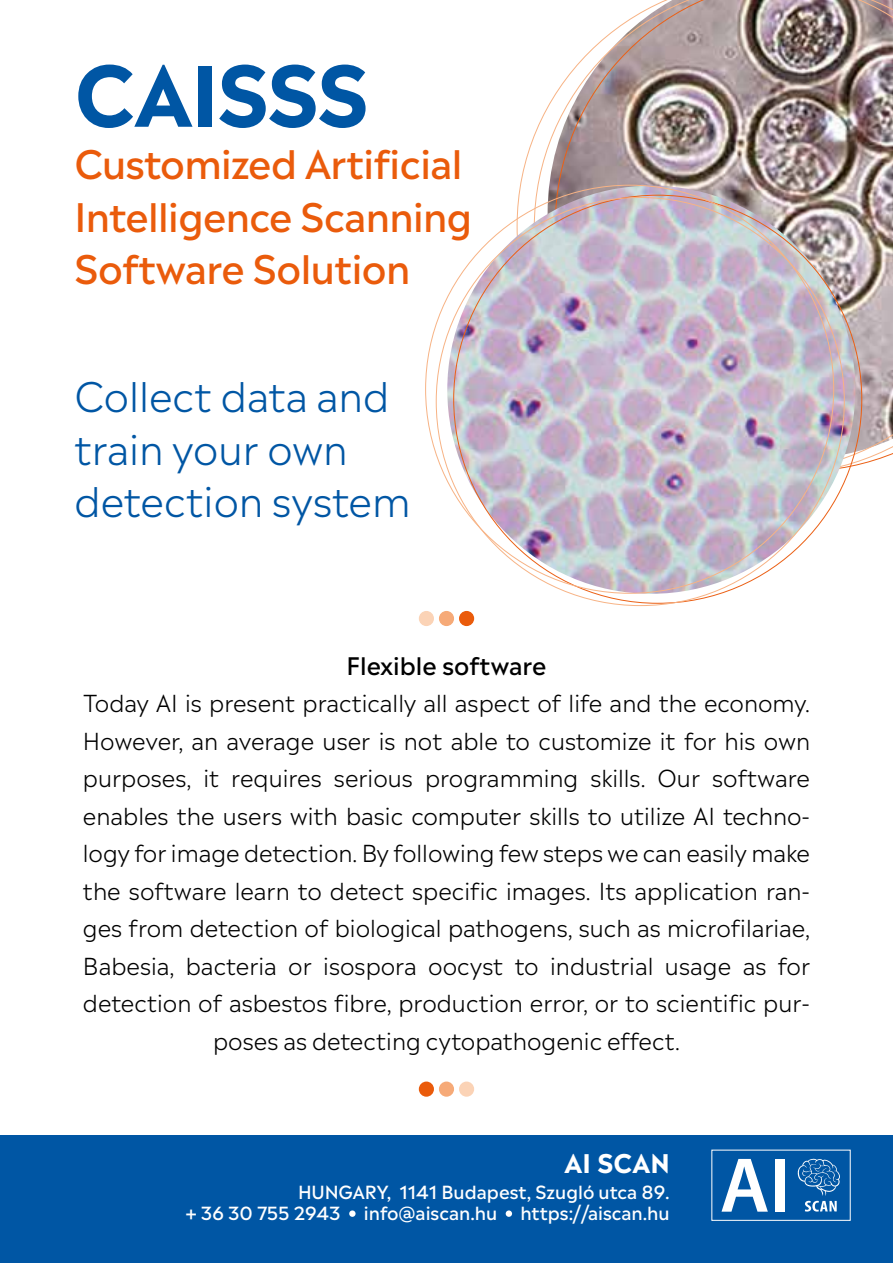
<style>
.page{position:relative;width:893px;height:1263px;background:#fff}
.page>*{position:absolute;margin:0;border:0;box-sizing:border-box;transform-origin:0 0}
.t1{font:700 82.5px "Madera W01";letter-spacing:-.015em;color:#0056a4}
.t2{font:300 40.5px/52.5px "Madera W01";color:#0056a4}
.t3{font:500 39px/52.5px "Madera W01";letter-spacing:-.015em;color:#ea5b0b}
.t4{font:700 25.5px "Madera W01";color:#fff}
.t5{font:500 24px "Madera W01";color:#000}
.t6{font:300 23.25px/37.5px "Madera W01";color:#000;text-align:center}
.t7{font:18px/21.6px "Madera W01";color:#fff}
</style>
<div class="page">
<div style="left:0;top:1135px;width:893px;height:128px;background:#0056a4"></div>
<div style="left:349px;top:1210px;width:7px;height:7px;background:#fff;border-radius:50%"></div>
<div style="left:506px;top:1210px;width:6px;height:7px;background:#fff;border-radius:50%"></div>
<img style="left:517px;top:0;width:376px;height:472px">
<svg style="left:798px;top:1159px;width:42px;height:36px"></svg>
<svg style="left:721px;top:1159px;width:47px;height:53px"></svg>
<div style="left:775px;top:1159px;width:10px;height:53px;background:#fff"></div>
<svg style="left:805px;top:1201px;width:32px;height:10px"></svg>
<div style="left:419px;top:1081px;width:15px;height:16px;background:#ea5b0b;border-radius:50%"></div>
<div style="left:439px;top:1081px;width:15px;height:16px;background:#f6aa78;border-radius:50%"></div>
<div style="left:459px;top:1081px;width:15px;height:16px;background:#fbd3b6;border-radius:50%"></div>
<div style="left:459px;top:611px;width:15px;height:15px;background:#ea5b0b;border-radius:50%"></div>
<div style="left:439px;top:611px;width:15px;height:15px;background:#f6aa78;border-radius:50%"></div>
<div style="left:419px;top:611px;width:15px;height:15px;background:#fbd3b6;border-radius:50%"></div>
<img style="left:447px;top:186px;width:408px;height:408px;border-radius:204px">
<h1 class="t1" style="left:74px;top:41px;width:296px">CAISSS</h1>
<h3 class="t3" style="left:74px;top:137px;width:399px">Customized Artificial<br>Intelligence Scanning<br>Software Solution</h3>
<h2 class="t2" style="left:74px;top:370px;width:338px">Collect data and train your own detection system</h2>
<p class="t5" style="left:346px;top:650px;width:202px">Flexible software</p>
<p class="t6" style="left:83px;top:684px;width:729px">Today AI is present practically all aspect of life and the economy.<br>However, an average user is not able to customize it for his own purposes, it requires serious programming skills. Our software enables the users with basic computer skills to utilize AI techno&shy;logy for image detection. By following few steps we can easily make the software learn to detect specific images. Its application ran&shy;ges from detection of biological pathogens, such as microfilariae, Babesia, bacteria or isospora oocyst to industrial usage as for detection of asbestos fibre, production error, or to scientific pur&shy;poses as detecting cytopathogenic effect.</p>
<p class="t4" style="left:565px;top:1146px;width:107px">AI SCAN</p>
<p class="t7" style="left:186px;top:1181px;width:485px;text-indent:112px">HUNGARY, 1141 Budapest, Szugló utca 89. + 36 30 755 2943</p>
<p class="t7" style="left:364px;top:1202px;width:135px">info@aiscan.hu</p>
<p class="t7" style="left:520px;top:1202px;width:151px">https://aiscan.hu</p>
</div>
